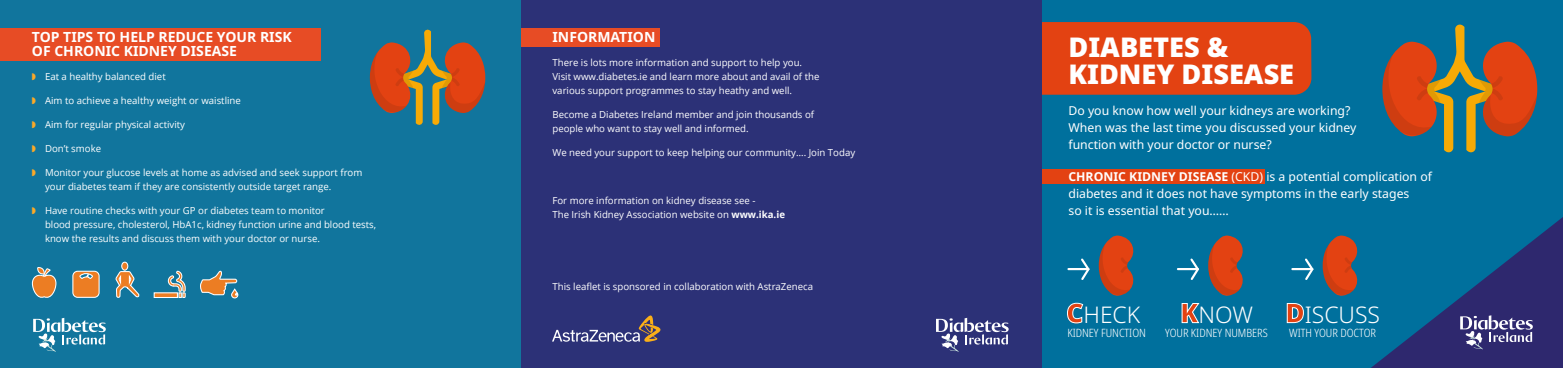
<style>
.page{position:relative;width:1563px;height:368px;background:#fff}
.page>*{position:absolute;margin:0;border:0;box-sizing:border-box;transform-origin:0 0}
.t1{font:900 27.12px/27.2px "Noto Sans";color:#fff}
.t2{font:300 22.84px "Noto Sans";color:#fff}
.t3{font:700 14px/14px "Noto Sans";color:#fff}
.t4{font:12.25px/16.8px "Noto Sans";color:#fff}
.t5{font:300 condensed 11.46px "Noto Sans";color:#fff}
.t6{font:9.62px/14px "Open Sans";color:#fff}
.s1{font-weight:700}
.s2{font-weight:900;font-size:26.69px;color:#e34212}
</style>
<div class="page">
<div style="left:1034px;top:0;width:529px;height:367px;background:#00709d"></div>
<svg style="left:1372px;top:217px;width:191px;height:150px"></svg>
<svg style="left:1382px;top:24px;width:155px;height:129px"></svg>
<svg style="left:1099px;top:235px;width:35px;height:60px"></svg>
<svg style="left:1079px;top:258px;width:11px;height:22px"></svg>
<hr style="left:1068px;top:267px;width:20px;height:3px;background:#fff">
<svg style="left:1208px;top:235px;width:35px;height:60px"></svg>
<svg style="left:1188px;top:258px;width:11px;height:22px"></svg>
<hr style="left:1178px;top:267px;width:20px;height:3px;background:#fff">
<svg style="left:1322px;top:235px;width:36px;height:60px"></svg>
<svg style="left:1303px;top:258px;width:11px;height:22px"></svg>
<hr style="left:1292px;top:267px;width:20px;height:3px;background:#fff">
<div style="left:1042px;top:22px;width:269px;height:72px;background:#e34212"></div>
<div style="left:1034px;top:169px;width:231px;height:15px;background:#e34212"></div>
<svg style="left:1067px;top:302px;width:17px;height:21px"></svg>
<svg style="left:1181px;top:303px;width:19px;height:20px"></svg>
<svg style="left:1286px;top:303px;width:18px;height:20px"></svg>
<div style="left:0;top:0;width:528px;height:367px;background:#11759d"></div>
<svg style="left:370px;top:29px;width:115px;height:96px"></svg>
<div style="left:521px;top:0;width:521px;height:367px;background:#2c3177"></div>
<svg style="left:200px;top:270px;width:39px;height:28px"></svg>
<svg style="left:31px;top:267px;width:26px;height:31px"></svg>
<svg style="left:115px;top:270px;width:25px;height:28px"></svg>
<div style="left:122px;top:262px;width:6px;height:8px;background:#ec7d23;border-radius:50%"></div>
<div style="left:121px;top:261px;width:7px;height:9px;border:1px solid #fff;border-radius:50%"></div>
<svg style="left:153px;top:270px;width:33px;height:28px"></svg>
<svg style="left:72px;top:270px;width:28px;height:28px"></svg>
<div style="left:521px;top:28px;width:138px;height:18px;background:#e74c25"></div>
<div style="left:0;top:28px;width:321px;height:32px;background:#e74c25"></div>
<svg style="left:33px;top:317px;width:73px;height:34px"></svg>
<svg style="left:936px;top:317px;width:72px;height:34px"></svg>
<svg style="left:1460px;top:315px;width:72px;height:34px"></svg>
<svg style="left:552px;top:315px;width:109px;height:26px"></svg>
<p class="t3" style="left:32px;top:30px;width:261px">TOP TIPS TO HELP REDUCE YOUR RISK<br>OF CHRONIC KIDNEY DISEASE</p>
<p class="t6" style="left:45px;top:69px;width:122px">Eat a healthy balanced diet</p>
<p class="t6" style="left:45px;top:93px;width:197px">Aim to achieve a healthy weight or waistline</p>
<p class="t6" style="left:45px;top:117px;width:142px">Aim for regular physical activity</p>
<p class="t6" style="left:45px;top:141px;width:58px">Don’t smoke</p>
<p class="t6" style="left:45px;top:165px;width:319px">Monitor your glucose levels at home as advised and seek support from your diabetes team if they are consistently outside target range.</p>
<p class="t6" style="left:45px;top:203px;width:333px">Have routine checks with your GP or diabetes team to monitor<br>blood pressure, cholesterol, HbA1c, kidney function urine and blood tests, know the results and discuss them with your doctor or nurse.</p>
<p class="t3" style="left:552px;top:30px;width:104px">INFORMATION</p>
<p class="t6" style="left:552px;top:55px;width:268px">There is lots more information and support to help you.<br>Visit www.diabetes.ie and learn more about and avail of the various support programmes to stay heathy and well.</p>
<p class="t6" style="left:552px;top:107px;width:263px">Become a Diabetes Ireland member and join thousands of people who want to stay well and informed.</p>
<p class="t6" style="left:552px;top:145px;width:304px">We need your support to keep helping our community…. Join Today</p>
<p class="t6" style="left:552px;top:193px;width:234px">For more information on kidney disease see -<br>The Irish Kidney Association website on <span class="s1">www.ika.ie</span></p>
<p class="t6" style="left:552px;top:279px;width:262px">This leaflet is sponsored in collaboration with AstraZeneca</p>
<p class="t1" style="left:1068px;top:33px;width:227px">DIABETES &amp;<br>KIDNEY DISEASE</p>
<p class="t4" style="left:1068px;top:103px;width:289px">Do you know how well your kidneys are working?<br>When was the last time you discussed your kidney function with your doctor or nurse?</p>
<p class="t4" style="left:1068px;top:168px;width:365px"><span class="s1">CHRONIC KIDNEY DISEASE</span> (CKD) is a potential complication of diabetes and it does not have symptoms in the early stages<br>so it is essential that you……</p>
<p class="t2" style="left:1066px;top:297px;width:76px"><span class="s2">C</span>HECK</p>
<p class="t5" style="left:1067px;top:324px;width:80px">KIDNEY FUNCTION</p>
<p class="t2" style="left:1180px;top:297px;width:74px"><span class="s2">K</span>NOW</p>
<p class="t5" style="left:1165px;top:324px;width:104px">YOUR KIDNEY NUMBERS</p>
<p class="t2" style="left:1285px;top:297px;width:96px"><span class="s2">D</span>ISCUSS</p>
<p class="t5" style="left:1289px;top:324px;width:88px">WITH YOUR DOCTOR</p>
</div>
